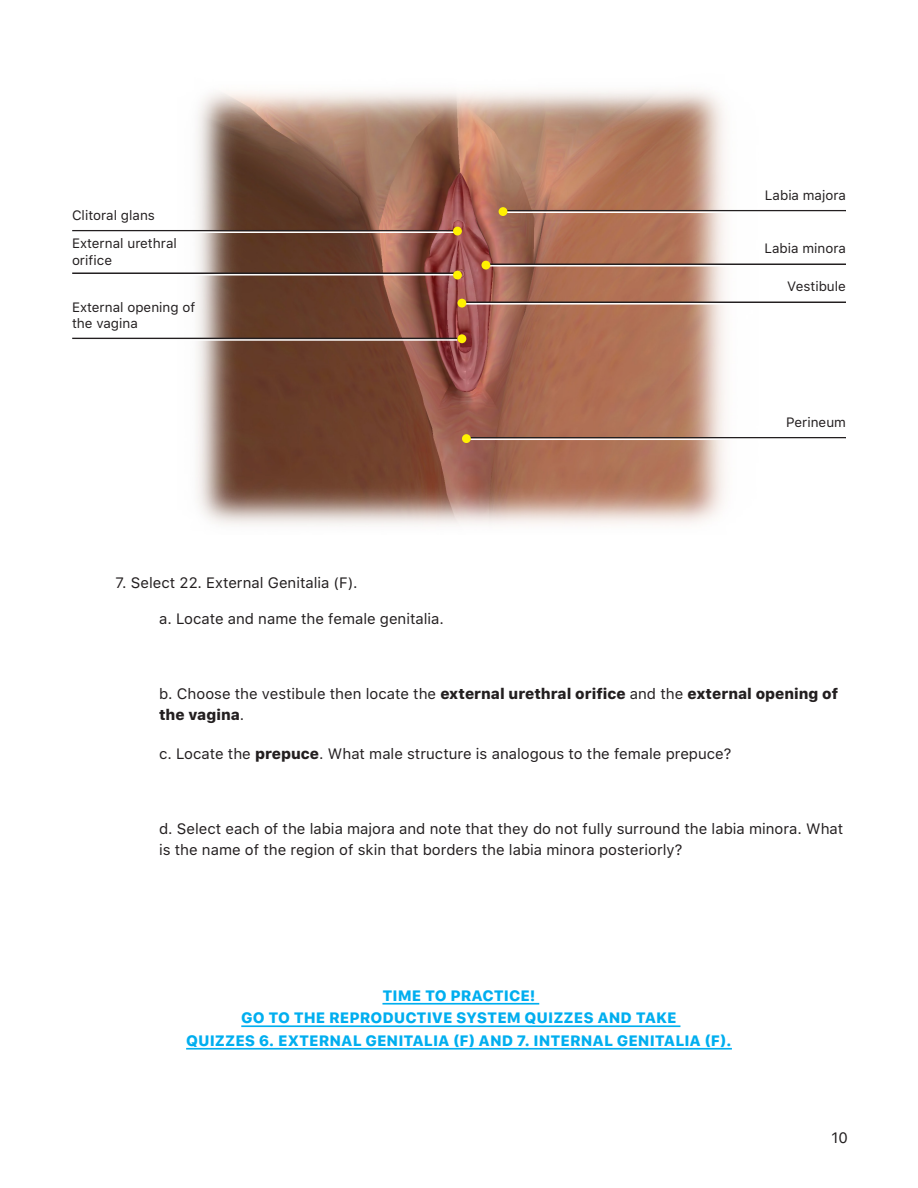
<style>
.page{position:relative;width:918px;height:1188px;background:#fff}
.page>*{position:absolute;margin:0;border:0;box-sizing:border-box;transform-origin:0 0}
.a__b__c__Questions{font:15px/21px "SFUI Text";color:#231f20}
.Time_to_Practice{font:800 15px/22.5px "SFUI Text";color:#00aeef;text-align:center}
.a__b__c__identify{font:800 15px/21px "SFUI Text";color:#231f20}
._1__2__3__Identify{font:15px "SFUI Text";color:#231f20}
.i__ii__iii__Question{font:13.5px/16.2px "SFUI Text";color:#231f20}
.s1{font-weight:400}
.s2{font-weight:800}
</style>
<div class="page">
<img style="left:156px;top:90px;width:603px;height:435px">
<hr style="left:72px;top:230px;width:386px;height:1px;background:#231f20">
<hr style="left:72px;top:232px;width:385px;height:1px;background:#fff">
<hr style="left:72px;top:338px;width:386px;height:1px;background:#231f20">
<hr style="left:72px;top:339px;width:385px;height:2px;background:#fff">
<hr style="left:72px;top:272px;width:386px;height:2px;background:#231f20">
<hr style="left:72px;top:274px;width:385px;height:2px;background:#fff">
<hr style="left:503px;top:210px;width:343px;height:1px;background:#231f20">
<hr style="left:503px;top:212px;width:343px;height:1px;background:#fff">
<hr style="left:462px;top:302px;width:384px;height:1px;background:#231f20">
<hr style="left:462px;top:303px;width:384px;height:2px;background:#fff">
<hr style="left:467px;top:437px;width:379px;height:2px;background:#231f20">
<hr style="left:466px;top:439px;width:380px;height:1px;background:#fff">
<hr style="left:486px;top:264px;width:360px;height:1px;background:#231f20">
<hr style="left:486px;top:265px;width:360px;height:2px;background:#fff">
<div style="left:453px;top:227px;width:9px;height:9px;background:#fff101;border-radius:50%"></div>
<div style="left:458px;top:334px;width:8px;height:9px;background:#fff101;border-radius:50%"></div>
<div style="left:453px;top:271px;width:9px;height:9px;background:#fff101;border-radius:50%"></div>
<div style="left:499px;top:207px;width:8px;height:9px;background:#fff101;border-radius:50%"></div>
<div style="left:458px;top:299px;width:8px;height:9px;background:#fff101;border-radius:50%"></div>
<div style="left:462px;top:434px;width:9px;height:9px;background:#fff101;border-radius:50%"></div>
<div style="left:482px;top:261px;width:8px;height:9px;background:#fff101;border-radius:50%"></div>
<hr style="left:382px;top:1003px;width:157px;height:2px;background:#00aeef">
<hr style="left:241px;top:1025px;width:439px;height:2px;background:#00aeef">
<hr style="left:186px;top:1048px;width:546px;height:2px;background:#00aeef">
<p class="i__ii__iii__Question" style="left:72px;top:207px;width:84px">Clitoral glans</p>
<p class="i__ii__iii__Question" style="left:72px;top:236px;width:106px">External urethral orifice</p>
<p class="i__ii__iii__Question" style="left:72px;top:299px;width:125px">External opening of the vagina</p>
<p class="_1__2__3__Identify" style="left:116px;top:573px;width:243px">7. Select 22. External Genitalia (F).</p>
<p class="a__b__c__Questions" style="left:159px;top:609px;width:286px">a. Locate and name the female genitalia.</p>
<p class="i__ii__iii__Question" style="left:765px;top:187px;width:83px">Labia majora</p>
<p class="i__ii__iii__Question" style="left:764px;top:241px;width:83px">Labia minora</p>
<p class="i__ii__iii__Question" style="left:787px;top:279px;width:60px">Vestibule</p>
<p class="i__ii__iii__Question" style="left:786px;top:414px;width:61px">Perineum</p>
<p class="a__b__c__identify" style="left:159px;top:684px;width:681px"><span class="s1">b. Choose the vestibule then locate the</span> external urethral orifice <span class="s1">and the</span> external opening of the vagina<span class="s1">.</span></p>
<p class="a__b__c__Questions" style="left:159px;top:744px;width:574px">c. Locate the <span class="s2">prepuce</span>. What male structure is analogous to the female prepuce?</p>
<p class="a__b__c__Questions" style="left:159px;top:819px;width:686px">d. Select each of the labia majora and note that they do not fully surround the labia minora. What is the name of the region of skin that borders the labia minora posteriorly?</p>
<p class="Time_to_Practice" style="left:186px;top:985px;width:547px">TIME TO PRACTICE!<br>GO TO THE REPRODUCTIVE SYSTEM QUIZZES AND TAKE<br>QUIZZES 6. EXTERNAL GENITALIA (F) AND 7. INTERNAL GENITALIA (F).</p>
<p class="a__b__c__Questions" style="left:831px;top:1128px;width:18px">10</p>
</div>
